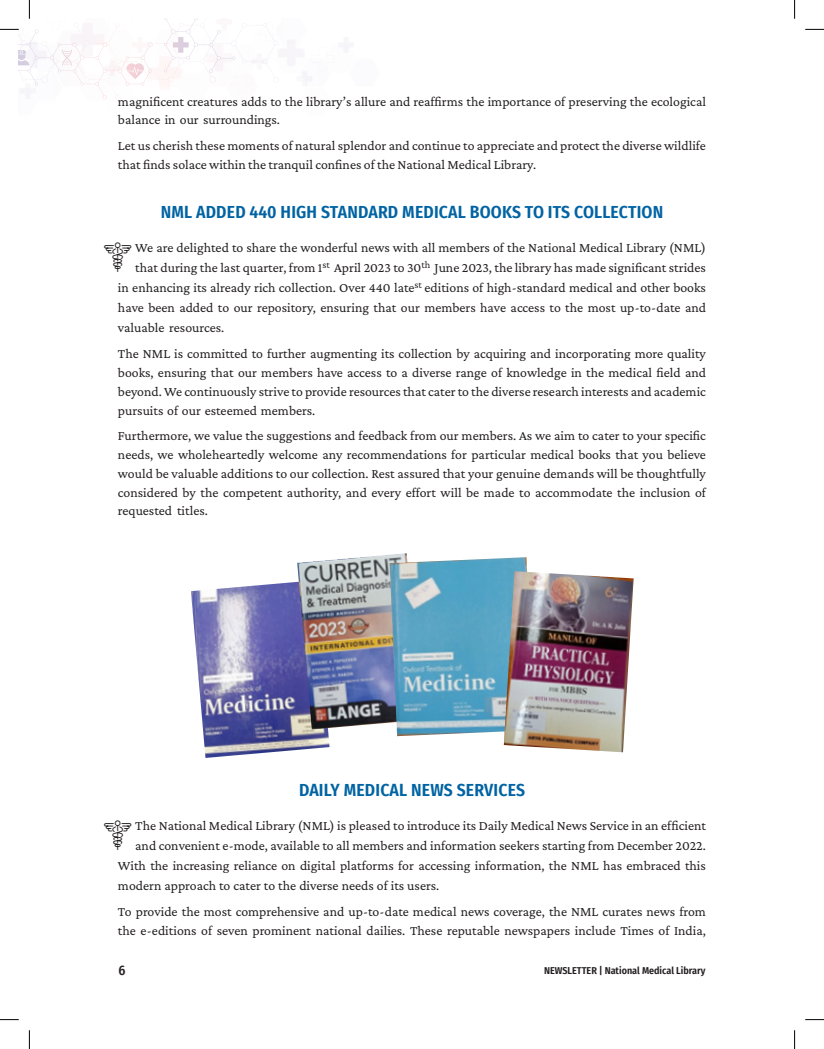
<style>
.page{position:relative;width:824px;height:1049px;background:#fff}
.page>*{position:absolute;margin:0;border:0;box-sizing:border-box;transform-origin:0 0}
.First_para{font:42.38px "NML";color:#231f20}
.Heading{font:600 17.5px "Fira Sans Condensed";letter-spacing:.01em;color:#0163a3}
.First_para-2{font:13.75px/18.8px "Crimson Pro";color:#231f20}
.t1{font:500 13.75px "Fira Sans Condensed";color:#231f20}
.t2{font:600 10px "Fira Sans Condensed";color:#231f20}
</style>
<div class="page">
<img style="left:191px;top:582px;width:138px;height:176px">
<img style="left:297px;top:553px;width:110px;height:176px">
<img style="left:389px;top:557px;width:138px;height:179px">
<img style="left:504px;top:571px;width:129px;height:181px">
<svg style="left:805px;top:29px;width:19px;height:1px"></svg>
<svg style="left:0;top:1019px;width:19px;height:1px"></svg>
<svg style="left:805px;top:1019px;width:19px;height:1px"></svg>
<svg style="left:0;top:0;width:312px;height:100px"></svg>
<svg style="left:29px;top:1030px;width:1px;height:19px"></svg>
<svg style="left:794px;top:0;width:1px;height:19px"></svg>
<svg style="left:794px;top:1030px;width:1px;height:19px"></svg>
<p class="First_para-2" style="left:118px;top:91px;width:589px">magnificent creatures adds to the library’s allure and reaffirms the importance of preserving the ecological balance in our surroundings.</p>
<p class="First_para-2" style="left:118px;top:136px;width:589px">Let us cherish these moments of natural splendor and continue to appreciate and protect the diverse wildlife that finds solace within the tranquil confines of the National Medical Library.</p>
<p class="Heading" style="left:161px;top:198px;width:504px">NML ADDED 440 HIGH STANDARD MEDICAL BOOKS TO ITS COLLECTION</p>
<p class="First_para" style="left:118px;top:233px;width:19px">d</p>
<p class="First_para-2" style="left:135px;top:238px;width:572px">We are delighted to share the wonderful news with all members of the National Medical Library (NML)</p>
<p class="First_para-2" style="left:135px;top:258px;width:572px">that during the last quarter, from 1<sup>st</sup> April 2023 to 30<sup>th</sup> June 2023, the library has made significant strides</p>
<p class="First_para-2" style="left:118px;top:278px;width:589px">in enhancing its already rich collection. Over 440 late<sup>st</sup> editions of high-standard medical and other books</p>
<p class="First_para-2" style="left:118px;top:298px;width:589px">have been added to our repository, ensuring that our members have access to the most up-to-date and</p>
<p class="First_para-2" style="left:118px;top:318px;width:108px">valuable resources.</p>
<p class="First_para-2" style="left:118px;top:344px;width:589px;text-align:justify">The NML is committed to further augmenting its collection by acquiring and incorporating more quality books, ensuring that our members have access to a diverse range of knowledge in the medical field and beyond. We continuously strive to provide resources that cater to the diverse research interests and academic pursuits of our esteemed members.</p>
<p class="First_para-2" style="left:118px;top:426px;width:589px;text-align:justify">Furthermore, we value the suggestions and feedback from our members. As we aim to cater to your specific needs, we wholeheartedly welcome any recommendations for particular medical books that you believe would be valuable additions to our collection. Rest assured that your genuine demands will be thoughtfully considered by the competent authority, and every effort will be made to accommodate the inclusion of requested titles.</p>
<p class="Heading" style="left:299px;top:775px;width:227px">DAILY MEDICAL NEWS SERVICES</p>
<p class="First_para" style="left:118px;top:810px;width:19px">d</p>
<p class="First_para-2" style="left:135px;top:816px;width:572px">The National Medical Library (NML) is pleased to introduce its Daily Medical News Service in an efficient</p>
<p class="First_para-2" style="left:135px;top:836px;width:572px">and convenient e-mode, available to all members and information seekers starting from December 2022.</p>
<p class="First_para-2" style="left:118px;top:856px;width:589px">With the increasing reliance on digital platforms for accessing information, the NML has embraced this</p>
<p class="First_para-2" style="left:118px;top:876px;width:323px">modern approach to cater to the diverse needs of its users.</p>
<p class="First_para-2" style="left:118px;top:902px;width:589px">To provide the most comprehensive and up-to-date medical news coverage, the NML curates news from the e-editions of seven prominent national dailies. These reputable newspapers include Times of India,</p>
<p class="t1" style="left:118px;top:959px;width:9px">6</p>
<p class="t2" style="left:544px;top:963px;width:163px">NEWSLETTER | National Medical Library</p>
</div>
